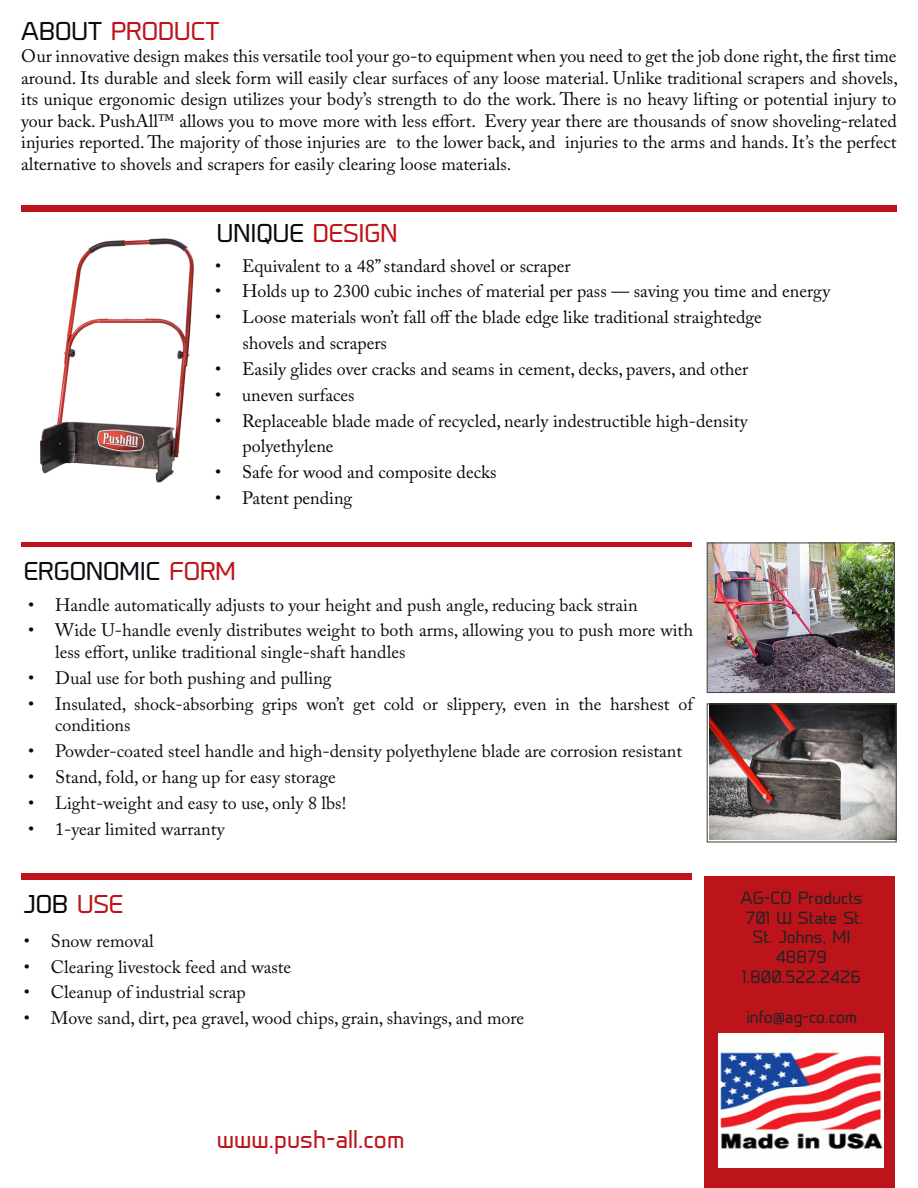
<style>
.page{position:relative;width:918px;height:1188px;background:#fff}
.page>*{position:absolute;margin:0;border:0;box-sizing:border-box;transform-origin:0 0}
.t1{font:24px "Prime";color:#bd141b}
.t2{font:24px "Prime";color:#0d0b12}
.t3{font:24px "Prime";color:#0b0a0e}
.t4{font:24px "Prime";color:#060808}
.t5{font:18px/21.6px "Adobe Caslon Pro";color:#0d0b12}
.t6{font:18px/21.6px "Adobe Caslon Pro";color:#08080a;text-align:justify}
.t7{font:18px "Adobe Caslon Pro";color:#08080b}
.t8{font:16.5px "Prime";color:#242322}
.s1{color:#0a0a0f}
.s2{color:#bd141b}
</style>
<div class="page">
<div style="left:21px;top:206px;width:876px;height:6px;background:#bd141b"></div>
<img style="left:40px;top:238px;width:154px;height:245px">
<div style="left:21px;top:542px;width:670px;height:5px;background:#bd141b"></div>
<div style="left:705px;top:877px;width:190px;height:311px;background:#bd141b"></div>
<img style="left:718px;top:1034px;width:165px;height:133px">
<img style="left:710px;top:705px;width:185px;height:135px">
<div style="left:707px;top:703px;width:190px;height:140px;border:1px solid #484948"></div>
<div style="left:21px;top:874px;width:670px;height:6px;background:#bd141b"></div>
<img style="left:709px;top:544px;width:184px;height:147px">
<div style="left:707px;top:542px;width:188px;height:151px;border:1px solid #484948"></div>
<p class="t1" style="left:21px;top:16px;width:200px"><span class="s1">ABOUT</span> PRODUCT</p>
<p class="t6" style="left:21px;top:45px;width:878px">Our innovative design makes this versatile tool your go-to equipment when you need to get the job done right, the first time around. Its durable and sleek form will easily clear surfaces of any loose material. Unlike traditional scrapers and shovels, its unique ergonomic design utilizes your body’s strength to do the work. There is no heavy lifting or potential injury to your back. PushAll™ allows you to move more with less effort. Every year there are thousands of snow shoveling-related injuries reported. The majority of those injuries are to the lower back, and injuries to the arms and hands. It’s the perfect alternative to shovels and scrapers for easily clearing loose materials.</p>
<p class="t3" style="left:217px;top:219px;width:182px">UNIQUE <span class="s2">DESIGN</span></p>
<p class="t7" style="left:215px;top:255px;width:357px">• Equivalent to a 48” standard shovel or scraper</p>
<p class="t7" style="left:215px;top:281px;width:617px">• Holds up to 2300 cubic inches of material per pass — saving you time and energy</p>
<p class="t7" style="left:215px;top:306px;width:548px">• Loose materials won’t fall off the blade edge like traditional straightedge</p>
<p class="t7" style="left:242px;top:332px;width:146px">shovels and scrapers</p>
<p class="t7" style="left:215px;top:358px;width:535px">• Easily glides over cracks and seams in cement, decks, pavers, and other</p>
<p class="t7" style="left:215px;top:384px;width:141px">• uneven surfaces</p>
<p class="t7" style="left:215px;top:410px;width:534px">• Replaceable blade made of recycled, nearly indestructible high-density</p>
<p class="t7" style="left:242px;top:436px;width:93px">polyethylene</p>
<p class="t7" style="left:215px;top:462px;width:283px">• Safe for wood and composite decks</p>
<p class="t7" style="left:215px;top:487px;width:139px">• Patent pending</p>
<p class="t2" style="left:24px;top:557px;width:213px">ERGONOMIC <span class="s2">FORM</span></p>
<p class="t5" style="left:28px;top:594px;width:611px">• Handle automatically adjusts to your height and push angle, reducing back strain</p>
<p class="t5" style="left:55px;top:619px;width:639px;text-indent:-27px">• Wide U-handle evenly distributes weight to both arms, allowing you to push more with less effort, unlike traditional single-shaft handles</p>
<p class="t5" style="left:28px;top:667px;width:305px">• Dual use for both pushing and pulling</p>
<p class="t5" style="left:55px;top:693px;width:639px;text-indent:-27px">• Insulated, shock-absorbing grips won’t get cold or slippery, even in the harshest of conditions</p>
<p class="t5" style="left:28px;top:740px;width:656px">• Powder-coated steel handle and high-density polyethylene blade are corrosion resistant</p>
<p class="t5" style="left:28px;top:766px;width:309px">• Stand, fold, or hang up for easy storage</p>
<p class="t5" style="left:28px;top:792px;width:320px">• Light-weight and easy to use, only 8 lbs!</p>
<p class="t5" style="left:28px;top:818px;width:198px">• 1-year limited warranty</p>
<p class="t4" style="left:24px;top:890px;width:101px">JOB <span class="s2">USE</span></p>
<p class="t5" style="left:24px;top:930px;width:131px">• Snow removal</p>
<p class="t5" style="left:24px;top:956px;width:269px">• Clearing livestock feed and waste</p>
<p class="t5" style="left:24px;top:981px;width:223px">• Cleanup of industrial scrap</p>
<p class="t5" style="left:24px;top:1007px;width:502px">• Move sand, dirt, pea gravel, wood chips, grain, shavings, and more</p>
<p class="t1" style="left:217px;top:1125px;width:189px">www.push-all.com</p>
<p class="t8" style="left:741px;top:888px;width:124px">AG-CO Products</p>
<p class="t8" style="left:746px;top:908px;width:119px">701 W State St.</p>
<p class="t8" style="left:753px;top:927px;width:99px">St. Johns, MI</p>
<p class="t8" style="left:776px;top:947px;width:52px">48879</p>
<p class="t8" style="left:742px;top:967px;width:120px">1.800.522.2426</p>
<p class="t8" style="left:746px;top:1007px;width:112px">info@ag-co.com</p>
</div>
